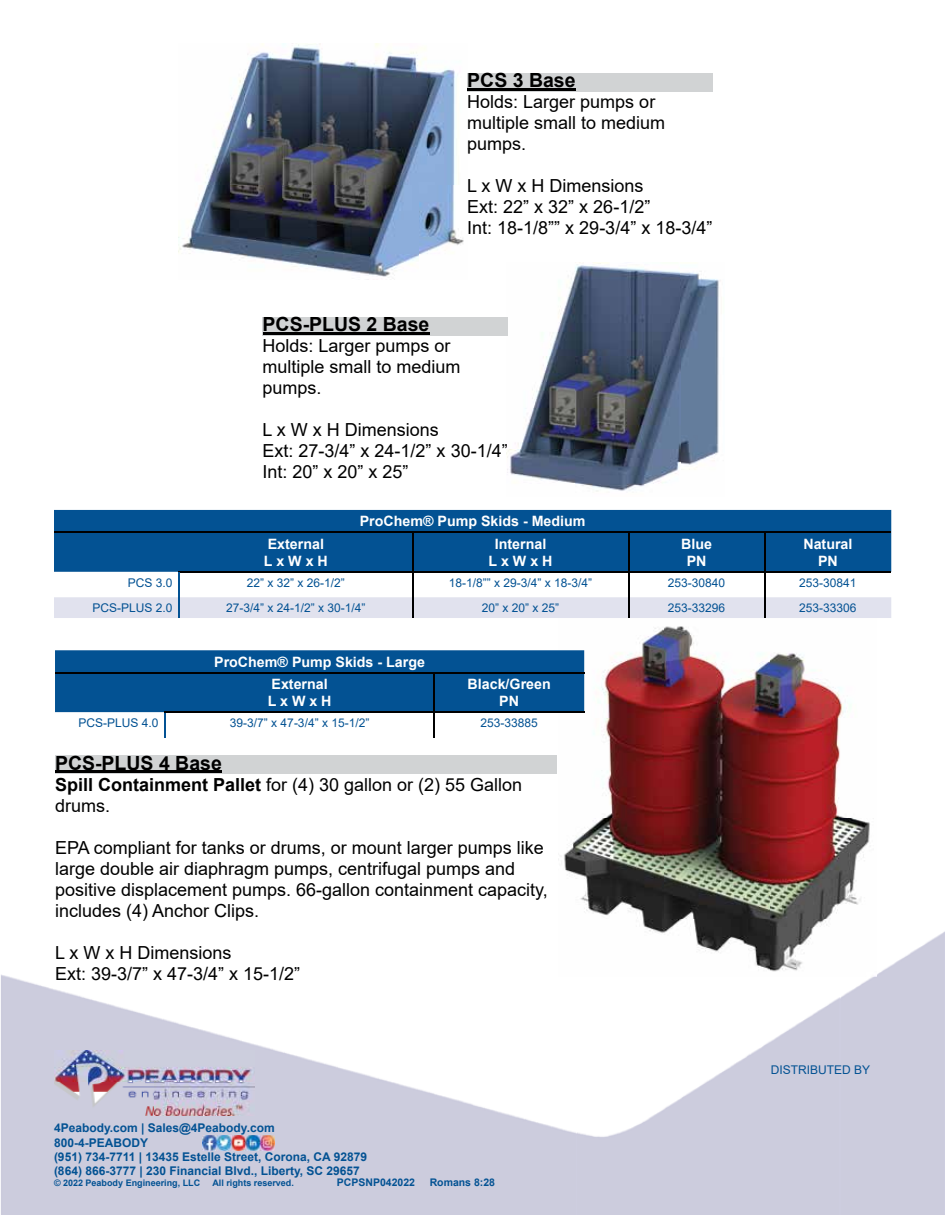
<style>
.page{position:relative;width:945px;height:1215px;background:#fff}
.page>*{position:absolute;margin:0;border:0;box-sizing:border-box;transform-origin:0 0}
.t1{font:700 19.5px "Arial";color:#000}
.t2{font:18px/21px "Arial";color:#000}
.t3{font:700 14.25px/17.1px "Arial";color:#fff;text-align:center}
.t4{font:12px "Arial";color:#035293}
.t5{font:700 12px/14.4px "Arial";color:#035293}
.t6{font:700 10.5px "Arial";color:#035293}
.t7{font:700 9px "Arial";color:#035293}
.s1{font-weight:700}
</style>
<div class="page">
<img style="left:1px;top:974px;width:576px;height:241px">
<img style="left:577px;top:997px;width:264px;height:218px">
<img style="left:54px;top:1050px;width:200px;height:65px">
<img style="left:202px;top:1135px;width:73px;height:15px">
<img style="left:507px;top:263px;width:212px;height:229px">
<img style="left:179px;top:43px;width:289px;height:237px">
<div style="left:467px;top:73px;width:246px;height:18px;background:#d1d3d4"></div>
<hr style="left:467px;top:88px;width:109px;height:2px;background:#000">
<div style="left:263px;top:317px;width:245px;height:19px;background:#d1d3d4"></div>
<hr style="left:263px;top:333px;width:166px;height:2px;background:#000">
<img style="left:559px;top:626px;width:318px;height:351px">
<div style="left:55px;top:756px;width:501px;height:18px;background:#d1d3d4"></div>
<hr style="left:55px;top:771px;width:167px;height:2px;background:#000">
<div style="left:55px;top:650px;width:529px;height:62px;background:#035293"></div>
<hr style="left:164px;top:711px;width:270px;height:2px;background:#000">
<hr style="left:434px;top:711px;width:150px;height:2px;background:#000">
<hr style="left:55px;top:672px;width:110px;height:1px;background:#000">
<hr style="left:165px;top:672px;width:269px;height:1px;background:#000">
<hr style="left:434px;top:672px;width:150px;height:1px;background:#000">
<hr style="left:433px;top:673px;width:2px;height:38px;background:#000">
<hr style="left:164px;top:713px;width:2px;height:25px;background:#035293">
<hr style="left:433px;top:713px;width:2px;height:25px;background:#000">
<div style="left:54px;top:510px;width:837px;height:62px;background:#035293"></div>
<hr style="left:179px;top:571px;width:234px;height:2px;background:#000">
<hr style="left:413px;top:571px;width:216px;height:2px;background:#000">
<hr style="left:629px;top:571px;width:136px;height:2px;background:#000">
<hr style="left:765px;top:571px;width:126px;height:2px;background:#000">
<hr style="left:54px;top:532px;width:125px;height:1px;background:#000">
<hr style="left:179px;top:532px;width:234px;height:1px;background:#000">
<hr style="left:413px;top:532px;width:216px;height:1px;background:#000">
<hr style="left:412px;top:533px;width:1px;height:38px;background:#000">
<hr style="left:629px;top:532px;width:136px;height:1px;background:#000">
<hr style="left:628px;top:533px;width:1px;height:38px;background:#000">
<hr style="left:765px;top:532px;width:126px;height:1px;background:#000">
<hr style="left:764px;top:533px;width:1px;height:38px;background:#000">
<svg style="left:54px;top:573px;width:837px;height:45px"></svg>
<p class="t1" style="left:467px;top:67px;width:110px">PCS 3 Base</p>
<p class="t2" style="left:467px;top:91px;width:200px">Holds: Larger pumps or multiple small to medium pumps.</p>
<p class="t2" style="left:467px;top:175px;width:247px">L x W x H Dimensions<br>Ext: 22” x 32” x 26-1/2”<br>Int: 18-1/8”” x 29-3/4” x 18-3/4”</p>
<p class="t1" style="left:263px;top:311px;width:168px">PCS-PLUS 2 Base</p>
<p class="t2" style="left:263px;top:336px;width:200px">Holds: Larger pumps or multiple small to medium pumps.</p>
<p class="t2" style="left:263px;top:420px;width:247px">L x W x H Dimensions<br>Ext: 27-3/4” x 24-1/2” x 30-1/4”<br>Int: 20” x 20” x 25”</p>
<p class="t3" style="left:360px;top:513px;width:227px">ProChem® Pump Skids - Medium</p>
<p class="t3" style="left:264px;top:535px;width:65px;text-align:left">External<br>L x W x H</p>
<p class="t3" style="left:489px;top:535px;width:65px">Internal<br>L x W x H</p>
<p class="t3" style="left:681px;top:535px;width:32px">Blue<br>PN</p>
<p class="t3" style="left:803px;top:535px;width:51px">Natural<br>PN</p>
<p class="t4" style="left:128px;top:574px;width:46px">PCS 3.0</p>
<p class="t4" style="left:247px;top:574px;width:100px">22” x 32” x 26-1/2”</p>
<p class="t4" style="left:449px;top:574px;width:145px">18-1/8”” x 29-3/4” x 18-3/4”</p>
<p class="t4" style="left:668px;top:574px;width:59px">253-30840</p>
<p class="t4" style="left:799px;top:574px;width:59px">253-30841</p>
<p class="t4" style="left:92px;top:600px;width:82px">PCS-PLUS 2.0</p>
<p class="t4" style="left:226px;top:600px;width:141px">27-3/4” x 24-1/2” x 30-1/4”</p>
<p class="t4" style="left:482px;top:600px;width:79px">20” x 20” x 25”</p>
<p class="t4" style="left:668px;top:600px;width:59px">253-33296</p>
<p class="t4" style="left:799px;top:600px;width:59px">253-33306</p>
<p class="t3" style="left:272px;top:651px;width:155px;line-height:22.4px;text-align:left;text-indent:-57px">ProChem® Pump Skids - Large<br>External</p>
<p class="t3" style="left:268px;top:693px;width:65px">L x W x H</p>
<p class="t3" style="left:468px;top:676px;width:85px">Black/Green<br>PN</p>
<p class="t4" style="left:78px;top:714px;width:82px">PCS-PLUS 4.0</p>
<p class="t4" style="left:230px;top:714px;width:141px">39-3/7” x 47-3/4” x 15-1/2”</p>
<p class="t4" style="left:480px;top:714px;width:59px">253-33885</p>
<p class="t1" style="left:55px;top:749px;width:168px">PCS-PLUS 4 Base</p>
<p class="t2" style="left:55px;top:774px;width:469px"><span class="s1">Spill Containment Pallet</span> for (4) 30 gallon or (2) 55 Gallon drums.</p>
<p class="t2" style="left:55px;top:837px;width:494px">EPA compliant for tanks or drums, or mount larger pumps like large double air diaphragm pumps, centrifugal pumps and positive displacement pumps. 66-gallon containment capacity, includes (4) Anchor Clips.</p>
<p class="t2" style="left:55px;top:942px;width:247px">L x W x H Dimensions<br>Ext: 39-3/7” x 47-3/4” x 15-1/2”</p>
<p class="t5" style="left:54px;top:1121px;width:315px">4Peabody.com | Sales@4Peabody.com 800-4-PEABODY<br>(951) 734-7711 | 13435 Estelle Street, Corona, CA 92879 (864) 866-3777 | 230 Financial Blvd., Liberty, SC 29657</p>
<p class="t7" style="left:54px;top:1177px;width:148px">© 2022 Peabody Engineering, LLC</p>
<p class="t7" style="left:212px;top:1177px;width:83px">All rights reserved.</p>
<p class="t6" style="left:337px;top:1175px;width:80px">PCPSNP042022</p>
<p class="t6" style="left:430px;top:1175px;width:67px">Romans 8:28</p>
<p class="t4" style="left:771px;top:1061px;width:101px">DISTRIBUTED BY</p>
</div>
